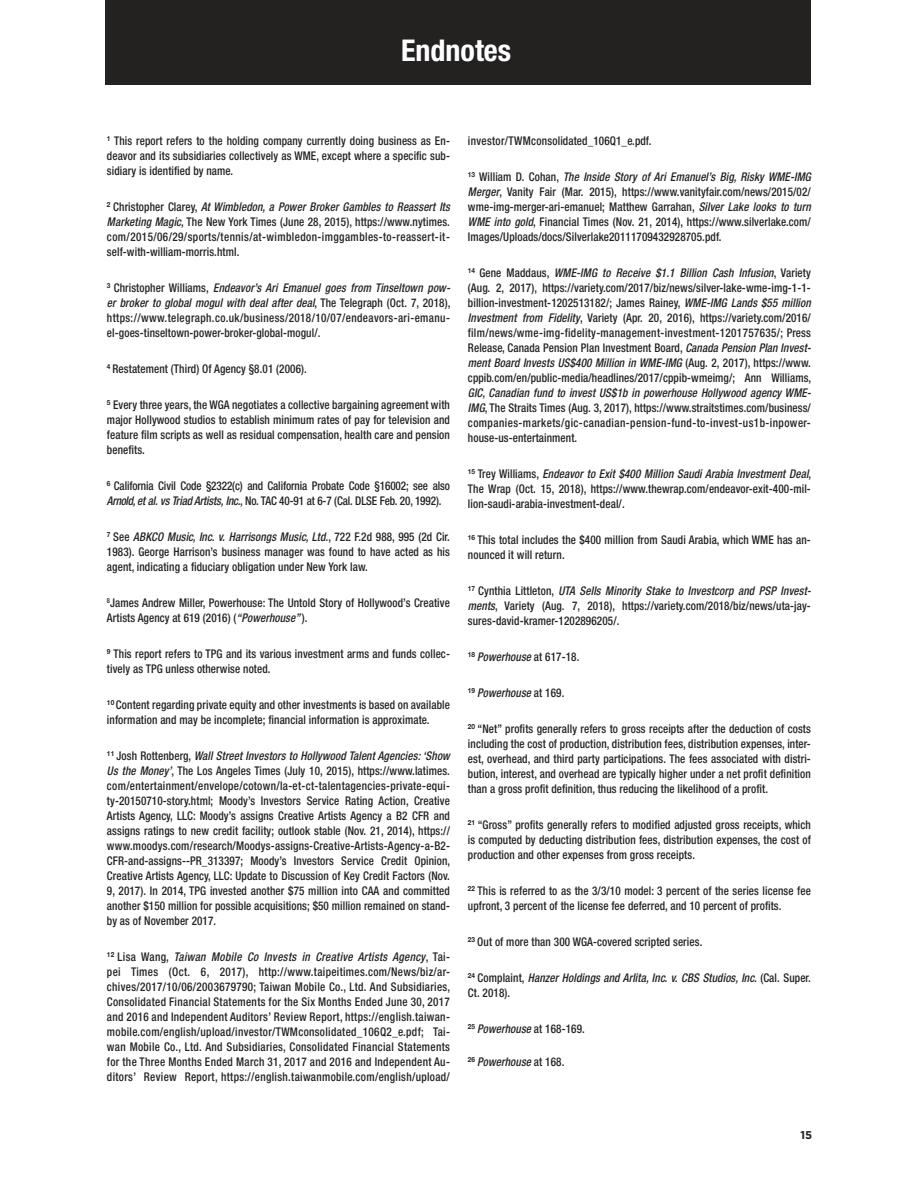
<style>
.page{position:relative;width:920px;height:1192px;background:#fff}
.page>*{position:absolute;margin:0;border:0;box-sizing:border-box;transform-origin:0 0}
.SUBHEADS{font:700 condensed 30px "Helvetica Neue";color:#fff}
.Footnotes{font:500 condensed 12px/15px "Helvetica Neue";letter-spacing:.01em;color:#242121;text-align:justify;scale:.93 1}
.Footnotes-2{font:italic 500 condensed 12px/15px "Helvetica Neue";letter-spacing:.01em;color:#242121;scale:.93 1}
.Footnotes-3{font:500 condensed 12px/15px "Helvetica Neue";letter-spacing:-.01em;color:#242121;scale:.93 1}
.t1{font:700 11.25px "Gotham";color:#242121}
.s1{font-style:italic}
.s2{font-style:normal}
</style>
<div class="page">
<div style="left:105px;top:0;width:704px;height:85px;background:#242121"></div>
<p class="SUBHEADS" style="left:401px;top:32px;width:111px">Endnotes</p>
<p class="Footnotes" style="left:107px;top:133px;width:370px"><sup>1</sup> This report refers to the holding company currently doing business as En&shy;deavor and its subsidiaries collectively as WME, except where a specific sub&shy;sidiary is identified by name.</p>
<p class="Footnotes" style="left:107px;top:199px;width:370px"><sup>2</sup> Christopher Clarey, <span class="s1">At Wimbledon, a Power Broker Gambles to Reassert Its Marketing Magic</span>, The New York Times (June 28, 2015), https://www.nytimes. com/2015/06/29/sports/tennis/at-wimbledon-imggambles-to-reassert-it&shy;self-with-william-morris.html.</p>
<p class="Footnotes" style="left:107px;top:280px;width:370px"><sup>3</sup> Christopher Williams, <span class="s1">Endeavor’s Ari Emanuel goes from Tinseltown pow&shy;er broker to global mogul with deal after deal</span>, The Telegraph (Oct. 7, 2018), https://www.telegraph.co.uk/business/2018/10/07/endeavors-ari-emanu&shy;el-goes-tinseltown-power-broker-global-mogul/.</p>
<p class="Footnotes" style="left:107px;top:361px;width:216px"><sup>4</sup> Restatement (Third) Of Agency §8.01 (2006).</p>
<p class="Footnotes" style="left:107px;top:397px;width:370px"><sup>5</sup> Every three years, the WGA negotiates a collective bargaining agreement with major Hollywood studios to establish minimum rates of pay for television and feature film scripts as well as residual compensation, health care and pension benefits.</p>
<p class="Footnotes-3" style="left:107px;top:478px;width:370px"><sup>6</sup> California Civil Code §2322(c) and California Probate Code §16002; see also<br><span class="s1">Arnold, et al. vs Triad Artists, Inc.</span>, No. TAC 40-91 at 6-7 (Cal. DLSE Feb. 20, 1992).</p>
<p class="Footnotes" style="left:107px;top:529px;width:370px"><sup>7</sup> See <span class="s1">ABKCO Music, Inc. v. Harrisongs Music, Ltd.</span>, 722 F.2d 988, 995 (2d Cir.<br>1983). George Harrison’s business manager was found to have acted as his agent, indicating a fiduciary obligation under New York law.</p>
<p class="Footnotes" style="left:107px;top:595px;width:370px"><sup>8</sup>James Andrew Miller, Powerhouse: The Untold Story of Hollywood’s Creative<br>Artists Agency at 619 (2016) (<span class="s1">“Powerhouse”</span> ).</p>
<p class="Footnotes" style="left:107px;top:646px;width:370px"><sup>9</sup> This report refers to TPG and its various investment arms and funds collec&shy;tively as TPG unless otherwise noted.</p>
<p class="Footnotes" style="left:107px;top:697px;width:370px"><sup>10</sup> Content regarding private equity and other investments is based on available information and may be incomplete; financial information is approximate.</p>
<p class="Footnotes" style="left:107px;top:748px;width:370px"><sup>11</sup> Josh Rottenberg, <span class="s1">Wall Street Investors to Hollywood Talent Agencies: ‘Show Us the Money’</span>, The Los Angeles Times (July 10, 2015), https://www.latimes. com/entertainment/envelope/cotown/la-et-ct-talentagencies-private-equi&shy;ty-20150710-story.html; Moody’s Investors Service Rating Action, Creative Artists Agency, LLC: Moody’s assigns Creative Artists Agency a B2 CFR and assigns ratings to new credit facility; outlook stable (Nov. 21, 2014), https:// www.moodys.com/research/Moodys-assigns-Creative-Artists-Agency-a-B2- CFR-and-assigns--PR_313397; Moody’s Investors Service Credit Opinion, Creative Artists Agency, LLC: Update to Discussion of Key Credit Factors (Nov.<br>9, 2017). In 2014, TPG invested another $75 million into CAA and committed another $150 million for possible acquisitions; $50 million remained on stand&shy;by as of November 2017.</p>
<p class="Footnotes" style="left:107px;top:949px;width:370px"><sup>12</sup> Lisa Wang, <span class="s1">Taiwan Mobile Co Invests in Creative Artists Agency</span>, Tai&shy;pei Times (Oct. 6, 2017), http://www.taipeitimes.com/News/biz/ar&shy;chives/2017/10/06/2003679790; Taiwan Mobile Co., Ltd. And Subsidiaries, Consolidated Financial Statements for the Six Months Ended June 30, 2017 and 2016 and Independent Auditors’ Review Report, https://english.taiwan&shy;mobile.com/english/upload/investor/TWMconsolidated_106Q2_e.pdf; Tai&shy;wan Mobile Co., Ltd. And Subsidiaries, Consolidated Financial Statements for the Three Months Ended March 31, 2017 and 2016 and Independent Au&shy;ditors’ Review Report, https://english.taiwanmobile.com/english/upload/</p>
<p class="Footnotes" style="left:467px;top:133px;width:199px">investor/TWMconsolidated_106Q1_e.pdf.</p>
<p class="Footnotes" style="left:467px;top:169px;width:370px"><sup>13</sup> William D. Cohan, <span class="s1">The Inside Story of Ari Emanuel’s Big, Risky WME-IMG Merger</span>, Vanity Fair (Mar. 2015), https://www.vanityfair.com/news/2015/02/ wme-img-merger-ari-emanuel; Matthew Garrahan, <span class="s1">Silver Lake looks to turn WME into gold</span>, Financial Times (Nov. 21, 2014), https://www.silverlake.com/ Images/Uploads/docs/Silverlake20111709432928705.pdf.</p>
<p class="Footnotes" style="left:467px;top:265px;width:370px"><sup>14</sup> Gene Maddaus, <span class="s1">WME-IMG to Receive $1.1 Billion Cash Infusion</span>, Variety (Aug. 2, 2017), https://variety.com/2017/biz/news/silver-lake-wme-img-1-1- billion-investment-1202513182/; James Rainey, <span class="s1">WME-IMG Lands $55 million Investment from Fidelity</span>, Variety (Apr. 20, 2016), https://variety.com/2016/ film/news/wme-img-fidelity-management-investment-1201757635/; Press Release, Canada Pension Plan Investment Board, <span class="s1">Canada Pension Plan Invest&shy;ment Board Invests US$400 Million in WME-IMG</span> (Aug. 2, 2017), https://www. cppib.com/en/public-media/headlines/2017/cppib-wmeimg/; Ann Williams, <span class="s1">GIC, Canadian fund to invest US$1b in powerhouse Hollywood agency WME-IMG</span>, The Straits Times (Aug. 3, 2017), https://www.straitstimes.com/business/ companies-markets/gic-canadian-pension-fund-to-invest-us1b-inpower&shy;house-us-entertainment.</p>
<p class="Footnotes" style="left:467px;top:466px;width:370px"><sup>15</sup> Trey Williams, <span class="s1">Endeavor to Exit $400 Million Saudi Arabia Investment Deal</span>, The Wrap (Oct. 15, 2018), https://www.thewrap.com/endeavor-exit-400-mil&shy;lion-saudi-arabia-investment-deal/.</p>
<p class="Footnotes" style="left:467px;top:532px;width:370px"><sup>16</sup> This total includes the $400 million from Saudi Arabia, which WME has an&shy;nounced it will return.</p>
<p class="Footnotes" style="left:467px;top:583px;width:370px"><sup>17</sup> Cynthia Littleton, <span class="s1">UTA Sells Minority Stake to Investcorp and PSP Invest&shy;ments</span>, Variety (Aug. 7, 2018), https://variety.com/2018/biz/news/uta-jay&shy;sures-david-kramer-1202896205/.</p>
<p class="Footnotes-2" style="left:467px;top:649px;width:121px"><sup>18</sup> Powerhouse <span class="s2">at 617-18.</span></p>
<p class="Footnotes-2" style="left:467px;top:685px;width:105px"><sup>19</sup> Powerhouse <span class="s2">at 169.</span></p>
<p class="Footnotes" style="left:467px;top:721px;width:370px"><sup>20</sup> “Net” profits generally refers to gross receipts after the deduction of costs including the cost of production, distribution fees, distribution expenses, inter&shy;est, overhead, and third party participations. The fees associated with distri&shy;bution, interest, and overhead are typically higher under a net profit definition than a gross profit definition, thus reducing the likelihood of a profit.</p>
<p class="Footnotes" style="left:467px;top:817px;width:370px"><sup>21</sup> “Gross” profits generally refers to modified adjusted gross receipts, which is computed by deducting distribution fees, distribution expenses, the cost of production and other expenses from gross receipts.</p>
<p class="Footnotes" style="left:467px;top:883px;width:370px"><sup>22</sup> This is referred to as the 3/3/10 model: 3 percent of the series license fee upfront, 3 percent of the license fee deferred, and 10 percent of profits.</p>
<p class="Footnotes" style="left:467px;top:934px;width:253px"><sup>23</sup> Out of more than 300 WGA-covered scripted series.</p>
<p class="Footnotes-2" style="left:467px;top:970px;width:370px"><sup>24</sup> <span class="s2">Complaint,</span> Hanzer Holdings and Arlita, Inc. v. CBS Studios, Inc. <span class="s2">(Cal. Super.<br>Ct. 2018).</span></p>
<p class="Footnotes-2" style="left:467px;top:1021px;width:127px"><sup>25</sup> Powerhouse <span class="s2">at 168-169.</span></p>
<p class="Footnotes-2" style="left:467px;top:1054px;width:105px"><sup>26</sup> Powerhouse <span class="s2">at 168.</span></p>
<p class="t1" style="left:800px;top:1128px;width:13px">15</p>
</div>
